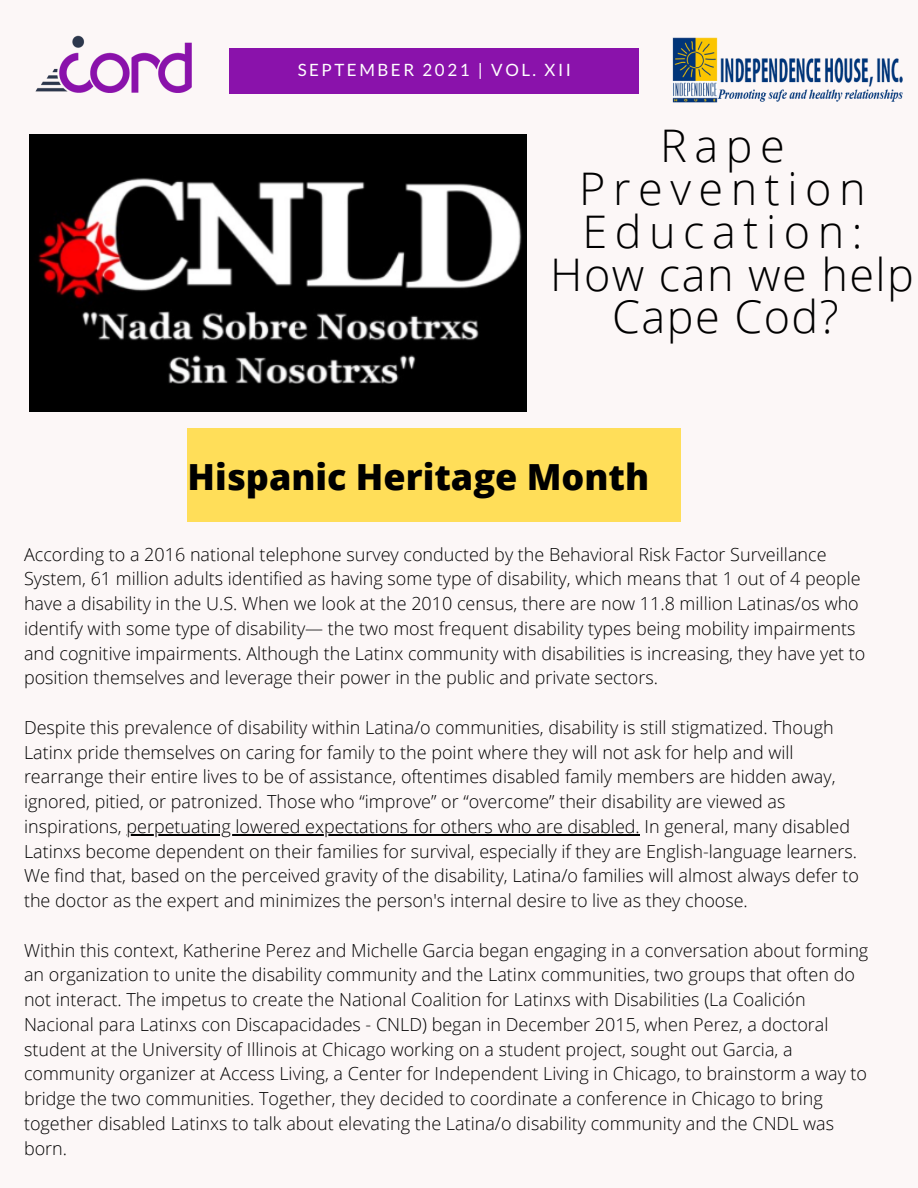
<style>
.page{position:relative;width:918px;height:1188px;background:#fcf7f7}
.page>*{position:absolute;margin:0;border:0;box-sizing:border-box;transform-origin:0 0}
.t1{font:300 45px/42.8px "Open Sans";letter-spacing:.17em;color:#000;text-align:center}
.t2{font:300 45px/42.8px "Open Sans";letter-spacing:.03em;color:#000;text-align:center}
.t3{font:800 36px "Open Sans";color:#000}
.t4{font:300 18px/24.8px "Open Sans";color:#000}
.t5{font:16.95px "Lato";letter-spacing:.15em;color:#fff}
</style>
<div class="page">
<img style="left:35px;top:35px;width:157px;height:58px">
<img style="left:672px;top:38px;width:231px;height:65px">
<div style="left:229px;top:48px;width:410px;height:46px;background:#8a12ab"></div>
<div style="left:187px;top:428px;width:494px;height:94px;background:#ffde59"></div>
<img style="left:30px;top:135px;width:497px;height:276px">
<hr style="left:126px;top:834px;width:110px;height:1px;background:#000">
<hr style="left:236px;top:834px;width:400px;height:1px;background:#000">
<p class="t5" style="left:298px;top:59px;width:275px">SEPTEMBER 2021 | VOL. XII</p>
<p class="t1" style="left:579px;top:124px;width:288px">Rape<br>Prevention<br>Education:</p>
<p class="t2" style="left:550px;top:252px;width:365px">How can we help<br>Cape Cod?</p>
<p class="t3" style="left:187px;top:451px;width:463px">Hispanic Heritage Month</p>
<p class="t4" style="left:24px;top:541px;width:843px">According to a 2016 national telephone survey conducted by the Behavioral Risk Factor Surveillance System, 61 million adults identified as having some type of disability, which means that 1 out of 4 people have a disability in the U.S. When we look at the 2010 census, there are now 11.8 million Latinas/os who identify with some type of disability— the two most frequent disability types being mobility impairments and cognitive impairments. Although the Latinx community with disabilities is increasing, they have yet to position themselves and leverage their power in the public and private sectors.</p>
<p class="t4" style="left:24px;top:715px;width:837px">Despite this prevalence of disability within Latina/o communities, disability is still stigmatized. Though Latinx pride themselves on caring for family to the point where they will not ask for help and will rearrange their entire lives to be of assistance, oftentimes disabled family members are hidden away, ignored, pitied, or patronized. Those who “improve” or “overcome” their disability are viewed as inspirations, perpetuating lowered expectations for others who are disabled. In general, many disabled Latinxs become dependent on their families for survival, especially if they are English-language learners.<br>We find that, based on the perceived gravity of the disability, Latina/o families will almost always defer to the doctor as the expert and minimizes the person's internal desire to live as they choose.</p>
<p class="t4" style="left:24px;top:937px;width:846px">Within this context, Katherine Perez and Michelle Garcia began engaging in a conversation about forming an organization to unite the disability community and the Latinx communities, two groups that often do not interact. The impetus to create the National Coalition for Latinxs with Disabilities (La Coalición Nacional para Latinxs con Discapacidades - CNLD) began in December 2015, when Perez, a doctoral student at the University of Illinois at Chicago working on a student project, sought out Garcia, a community organizer at Access Living, a Center for Independent Living in Chicago, to brainstorm a way to bridge the two communities. Together, they decided to coordinate a conference in Chicago to bring together disabled Latinxs to talk about elevating the Latina/o disability community and the CNDL was born.</p>
</div>
